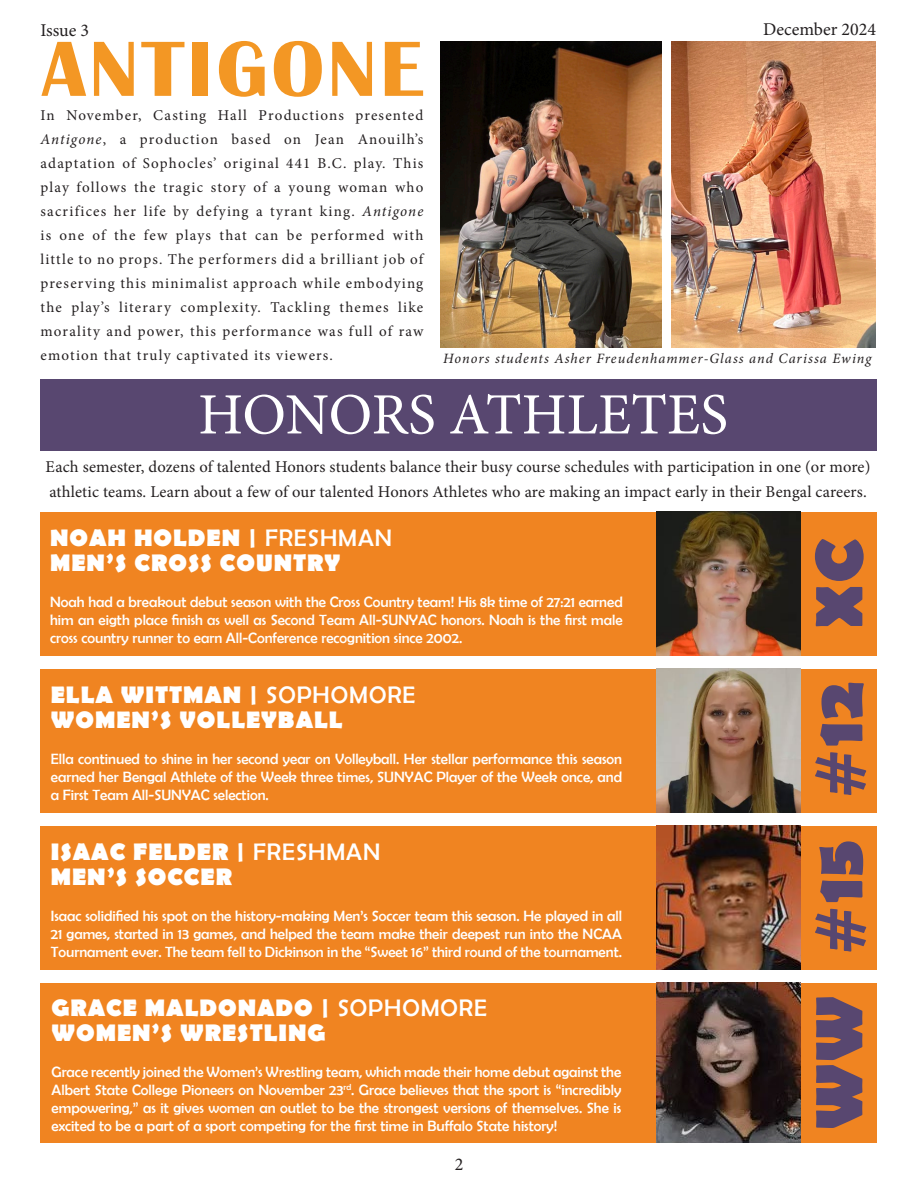
<style>
.page{position:relative;width:918px;height:1188px;background:#fff}
.page>*{position:absolute;margin:0;border:0;box-sizing:border-box;transform-origin:0 0}
.t1{font:700 81px "Britannic";letter-spacing:.045em;color:#f39724}
.t2{font:700 67.5px "Berlin Sans FB";letter-spacing:.02em;color:#584770}
.t3{font:58.5px "Minion Pro";color:#fff}
.t4{font:700 24px "Berlin Sans FB";letter-spacing:.04em;color:#fff}
.t5{font:18px "Minion Pro";color:#231f20}
.t6{font:16.5px/25.5px "Minion Pro";letter-spacing:.01em;color:#231f20}
.t7{font:15px/18px "Berlin Sans FB";color:#fff;text-align:justify}
.t8{font:15px/24px "Minion Pro";letter-spacing:.08em;color:#231f20;text-align:justify}
.t9{font:italic 14.25px "Minion Pro";letter-spacing:.075em;color:#231f20}
.s1{font-style:italic}
.s2{font-weight:400}
</style>
<div class="page">
<div style="left:40px;top:379px;width:838px;height:71px;background:#584770"></div>
<div style="left:40px;top:512px;width:838px;height:143px;background:#f08421"></div>
<div style="left:40px;top:669px;width:838px;height:143px;background:#f08421"></div>
<div style="left:40px;top:983px;width:838px;height:160px;background:#f08421"></div>
<img style="left:441px;top:41px;width:220px;height:307px">
<img style="left:672px;top:41px;width:204px;height:307px">
<div style="left:40px;top:826px;width:838px;height:143px;background:#f08421"></div>
<img style="left:657px;top:512px;width:143px;height:143px">
<img style="left:657px;top:669px;width:143px;height:143px">
<img style="left:657px;top:826px;width:143px;height:143px">
<img style="left:657px;top:983px;width:143px;height:160px">
<p class="t5" style="left:40px;top:18px;width:50px">Issue 3</p>
<p class="t5" style="left:763px;top:18px;width:115px">December 2024</p>
<p class="t1" style="left:42px;top:23px;width:383px">ANTIGONE</p>
<p class="t8" style="left:40px;top:104px;width:384px">In November, Casting Hall Productions presented <span class="s1">Antigone</span>, a production based on Jean Anouilh’s adaptation of Sophocles’ original 441 B.C. play. This play follows the tragic story of a young woman who sacrifices her life by defying a tyrant king. <span class="s1">Antigone </span>is one of the few plays that can be performed with little to no props. The performers did a brilliant job of preserving this minimalist approach while embodying the play’s literary complexity. Tackling themes like morality and power, this performance was full of raw emotion that truly captivated its viewers.</p>
<p class="t9" style="left:443px;top:349px;width:430px">Honors students Asher Freudenhammer-Glass and Carissa Ewing</p>
<p class="t3" style="left:198px;top:376px;width:531px">HONORS ATHLETES</p>
<p class="t6" style="left:46px;top:454px;width:826px">Each semester, dozens of talented Honors students balance their busy course schedules with participation in one (or more) athletic teams. Learn about a few of our talented Honors Athletes who are making an impact early in their Bengal careers.</p>
<p class="t4" style="left:50px;top:524px;width:343px">NOAH HOLDEN | <span class="s2">FRESHMAN</span></p>
<p class="t4" style="left:50px;top:549px;width:292px">MEN’S CROSS COUNTRY</p>
<p class="t7" style="left:50px;top:593px;width:574px">Noah had a breakout debut season with the Cross Country team! His 8k time of 27:21 earned him an eigth place finish as well as Second Team All-SUNYAC honors. Noah is the first male cross country runner to earn All-Conference recognition since 2002.</p>
<p class="t4" style="left:51px;top:681px;width:366px">ELLA WITTMAN | <span class="s2">SOPHOMORE</span></p>
<p class="t4" style="left:51px;top:706px;width:293px">WOMEN’S VOLLEYBALL</p>
<p class="t7" style="left:51px;top:750px;width:573px">Ella continued to shine in her second year on Volleyball. Her stellar performance this season earned her Bengal Athlete of the Week three times, SUNYAC Player of the Week once, and a First Team All-SUNYAC selection.</p>
<p class="t4" style="left:51px;top:838px;width:331px">ISAAC FELDER | <span class="s2">FRESHMAN</span></p>
<p class="t4" style="left:51px;top:863px;width:183px">MEN’S SOCCER</p>
<p class="t7" style="left:51px;top:907px;width:573px">Isaac solidified his spot on the history-making Men’s Soccer team this season. He played in all 21 games, started in 13 games, and helped the team make their deepest run into the NCAA Tournament ever. The team fell to Dickinson in the “Sweet 16” third round of the tournament.</p>
<p class="t4" style="left:52px;top:994px;width:437px">GRACE MALDONADO | <span class="s2">SOPHOMORE</span></p>
<p class="t4" style="left:52px;top:1020px;width:276px">WOMEN’S WRESTLING</p>
<p class="t7" style="left:52px;top:1063px;width:571px">Grace recently joined the Women’s Wrestling team, which made their home debut against the Albert State College Pioneers on November 23<sup>rd</sup>. Grace believes that the sport is “incredibly empowering,” as it gives women an outlet to be the strongest versions of themselves. She is excited to be a part of a sport competing for the first time in Buffalo State history!</p>
<p class="t5" style="left:455px;top:1152px;width:10px">2</p>
<p class="t2" style="left:801px;top:628px;width:91px;rotate:-90deg">XC</p>
<p class="t2" style="left:801px;top:799px;width:118px;rotate:-90deg">#12</p>
<p class="t2" style="left:801px;top:955px;width:117px;rotate:-90deg">#15</p>
<p class="t2" style="left:801px;top:1130px;width:136px;rotate:-90deg">WW</p>
</div>
